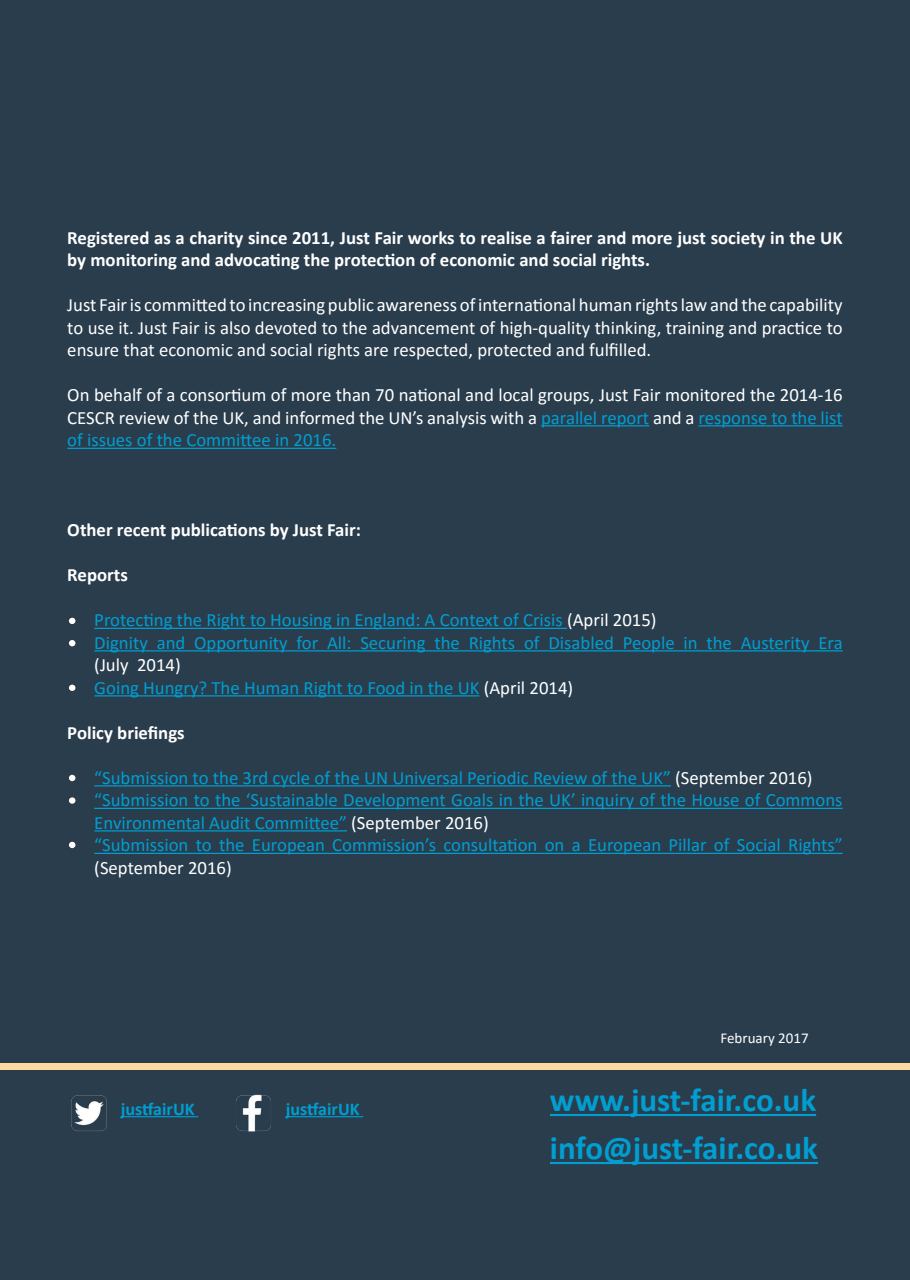
<style>
.page{position:relative;width:910px;height:1280px;background:#2a3d4d}
.page>*{position:absolute;margin:0;border:0;box-sizing:border-box;transform-origin:0 0}
.t1{font:700 33px/48px "Calibri";color:#009ed1}
.t2{font:18.75px/22.5px "Calibri";color:#009ed1}
.t3{font:18.75px/22.5px "Calibri";color:#fff;text-align:justify}
.t4{font:700 18.75px/22.5px "Calibri";color:#fff}
.t5{font:700 18px "Calibri";color:#009ed1}
.t6{font:15px "Calibri";color:#fff}
.s1{color:#009ed1}
.s2{color:#231f20}
.s3{color:#fff}
</style>
<div class="page">
<hr style="left:541px;top:425px;width:108px;height:1px;background:#009ed1">
<hr style="left:698px;top:425px;width:145px;height:1px;background:#009ed1">
<hr style="left:67px;top:448px;width:269px;height:1px;background:#009ed1">
<hr style="left:94px;top:628px;width:473px;height:1px;background:#009ed1">
<hr style="left:94px;top:650px;width:749px;height:1px;background:#009ed1">
<hr style="left:94px;top:695px;width:385px;height:1px;background:#009ed1">
<hr style="left:94px;top:785px;width:577px;height:1px;background:#009ed1">
<hr style="left:94px;top:808px;width:749px;height:1px;background:#009ed1">
<hr style="left:94px;top:830px;width:253px;height:1px;background:#009ed1">
<hr style="left:94px;top:853px;width:749px;height:1px;background:#009ed1">
<img style="left:71px;top:1095px;width:36px;height:36px">
<img style="left:236px;top:1094px;width:35px;height:38px">
<hr style="left:121px;top:1116px;width:77px;height:1px;background:#009ed1">
<hr style="left:286px;top:1116px;width:77px;height:1px;background:#009ed1">
<hr style="left:550px;top:1114px;width:266px;height:2px;background:#009ed1">
<hr style="left:550px;top:1162px;width:268px;height:2px;background:#009ed1">
<div style="left:0;top:1063px;width:910px;height:6px;background:#fed9a1"></div>
<svg style="left:69px;top:618px;width:6px;height:6px"></svg>
<svg style="left:69px;top:640px;width:6px;height:6px"></svg>
<svg style="left:69px;top:685px;width:6px;height:6px"></svg>
<svg style="left:69px;top:775px;width:6px;height:6px"></svg>
<div style="left:69px;top:797px;width:6px;height:7px;background:#fff;border-radius:50%"></div>
<svg style="left:69px;top:842px;width:6px;height:6px"></svg>
<p class="t4" style="left:67px;top:226px;width:777px">Registered as a charity since 2011, Just Fair works to realise a fairer and more just society in the UK by monitoring and advocating the protection of economic and social rights.</p>
<p class="t3" style="left:67px;top:293px;width:777px">Just Fair is committed to increasing public awareness of international human rights law and the capability to use it. Just Fair is also devoted to the advancement of high-quality thinking, training and practice to ensure that economic and social rights are respected, protected and fulfilled.</p>
<p class="t3" style="left:67px;top:383px;width:777px">On behalf of a consortium of more than 70 national and local groups, Just Fair monitored the 2014-16<br>CESCR review of the UK, and informed the UN’s analysis with a <span class="s1">parallel report</span> and a <span class="s1">response to the list of issues of the Committee in 2016.</span></p>
<p class="t4" style="left:67px;top:518px;width:295px">Other recent publications by Just Fair:</p>
<p class="t4" style="left:67px;top:563px;width:62px">Reports</p>
<p class="t2" style="left:67px;top:608px;width:591px"><span class="s2">•</span> Protecting the Right to Housing in England: A Context of Crisis <span class="s3">(April 2015)</span></p>
<p class="t2" style="left:94px;top:631px;width:750px;text-indent:-27px"><span class="s2">•</span> Dignity and Opportunity for All: Securing the Rights of Disabled People in the Austerity Era <span class="s3">(July 2014)</span></p>
<p class="t2" style="left:67px;top:676px;width:507px"><span class="s2">•</span> Going Hungry? The Human Right to Food in the UK <span class="s3">(April 2014)</span></p>
<p class="t4" style="left:67px;top:721px;width:119px">Policy briefings</p>
<p class="t2" style="left:67px;top:766px;width:747px"><span class="s2">•</span> “Submission to the 3rd cycle of the UN Universal Periodic Review of the UK” <span class="s3">(September 2016)</span></p>
<p class="t2" style="left:94px;top:788px;width:750px;text-indent:-27px"><span class="s2">•</span> “Submission to the ‘Sustainable Development Goals in the UK’ inquiry of the House of Commons<br>Environmental Audit Committee” <span class="s3">(September 2016)</span></p>
<p class="t2" style="left:94px;top:833px;width:750px;text-indent:-27px"><span class="s2">•</span> “Submission to the European Commission’s consultation on a European Pillar of Social Rights” <span class="s3">(September 2016)</span></p>
<p class="t5" style="left:121px;top:1096px;width:75px">justfairUK</p>
<p class="t5" style="left:286px;top:1096px;width:75px">justfairUK</p>
<p class="t6" style="left:720px;top:1027px;width:90px">February 2017</p>
<h1 class="t1" style="left:550px;top:1075px;width:270px">www.just-fair.co.uk info@just-fair.co.uk</h1>
</div>
